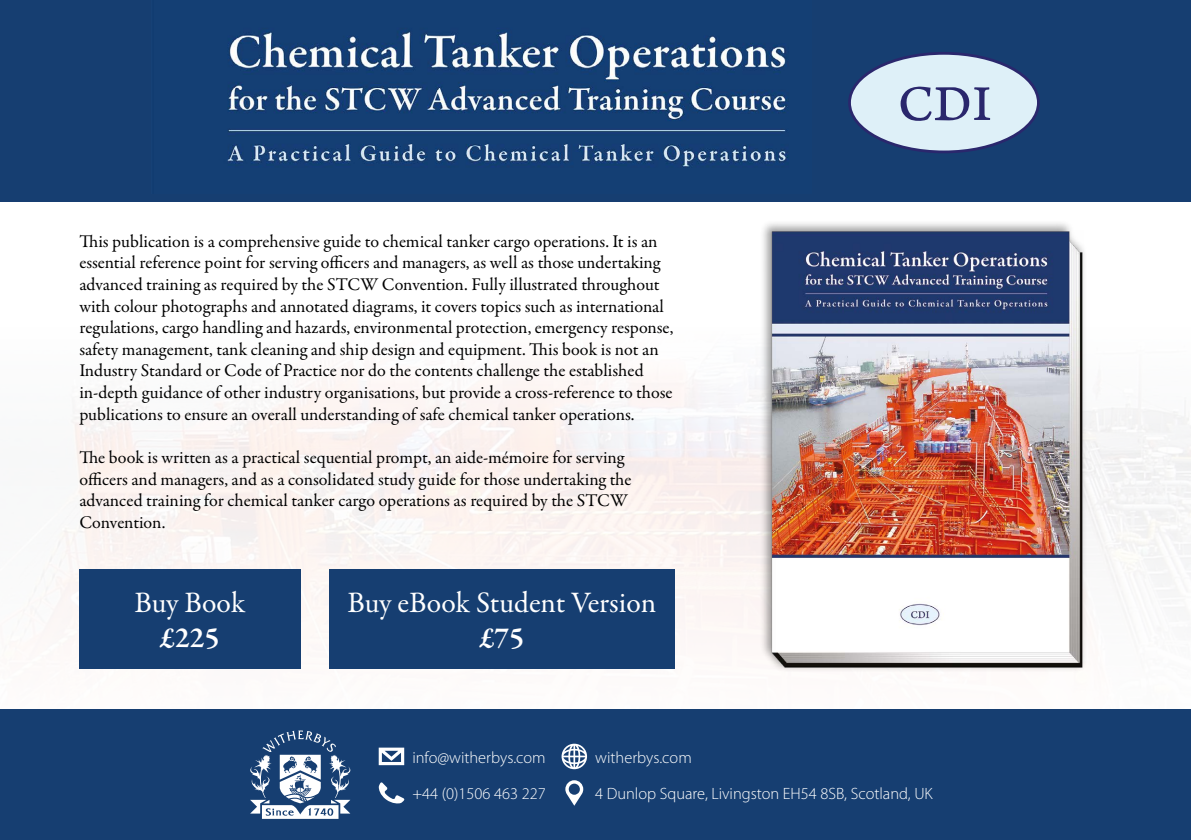
<style>
.page{position:relative;width:1191px;height:840px;background:#fff}
.page>*{position:absolute;margin:0;border:0;box-sizing:border-box;transform-origin:0 0}
.t1{font:29.8px "Garamond Premr Pro";color:#fff}
.t2{font:600 29.8px "Garamond Premr Pro";color:#fff}
.t3{font:18px/21.6px "Garamond Premr Pro";letter-spacing:-.005em;color:#000}
.t4{font:300 16.4px "Myriad Pro";color:#fff}
</style>
<div class="page">
<div style="left:0;top:0;width:856px;height:201px;background:#163e71"></div>
<img style="left:227px;top:28px;width:561px;height:139px">
<div style="left:759px;top:219px;width:328px;height:453px;background:#000;opacity:.38"></div>
<img style="left:770px;top:230px;width:313px;height:438px">
<div style="left:0;top:709px;width:1191px;height:130px;background:#163e71"></div>
<div style="left:79px;top:568px;width:221px;height:100px;background:#163e71"></div>
<div style="left:329px;top:568px;width:346px;height:100px;background:#163e71"></div>
<div style="left:813px;top:0;width:378px;height:201px;background:#163e71"></div>
<div style="left:849px;top:53px;width:189px;height:99px;background:#def0f8;border-radius:50%"></div>
<div style="left:848px;top:52px;width:191px;height:101px;border:3px solid #2a276d;border-radius:50%"></div>
<svg style="left:900px;top:87px;width:90px;height:34px"></svg>
<svg style="left:250px;top:730px;width:100px;height:88px"></svg>
<svg style="left:379px;top:747px;width:25px;height:17px"></svg>
<svg style="left:379px;top:782px;width:25px;height:21px"></svg>
<svg style="left:565px;top:780px;width:18px;height:25px"></svg>
<svg style="left:561px;top:743px;width:26px;height:25px"></svg>
<p class="t3" style="left:79px;top:230px;width:595px">This publication is a comprehensive guide to chemical tanker cargo operations. It is an essential reference point for serving officers and managers, as well as those undertaking advanced training as required by the STCW Convention. Fully illustrated throughout with colour photographs and annotated diagrams, it covers topics such as international regulations, cargo handling and hazards, environmental protection, emergency response, safety management, tank cleaning and ship design and equipment. This book is not an Industry Standard or Code of Practice nor do the contents challenge the established in-depth guidance of other industry organisations, but provide a cross-reference to those publications to ensure an overall understanding of safe chemical tanker operations.</p>
<p class="t3" style="left:79px;top:446px;width:553px">The book is written as a practical sequential prompt, an aide-mémoire for serving officers and managers, and as a consolidated study guide for those undertaking the advanced training for chemical tanker cargo operations as required by the STCW Convention.</p>
<h1 class="t1" style="left:134px;top:583px;width:112px">Buy Book</h1>
<h1 class="t2" style="left:160px;top:619px;width:61px">£225</h1>
<h1 class="t1" style="left:348px;top:583px;width:310px">Buy eBook Student Version</h1>
<h1 class="t2" style="left:480px;top:619px;width:46px">£75</h1>
<p class="t4" style="left:412px;top:747px;width:135px">info@witherbys.com</p>
<p class="t4" style="left:412px;top:784px;width:135px">+44 (0)1506 463 227</p>
<p class="t4" style="left:595px;top:784px;width:339px">4 Dunlop Square, Livingston EH54 8SB, Scotland, UK</p>
<p class="t4" style="left:595px;top:747px;width:98px">witherbys.com</p>
</div>
